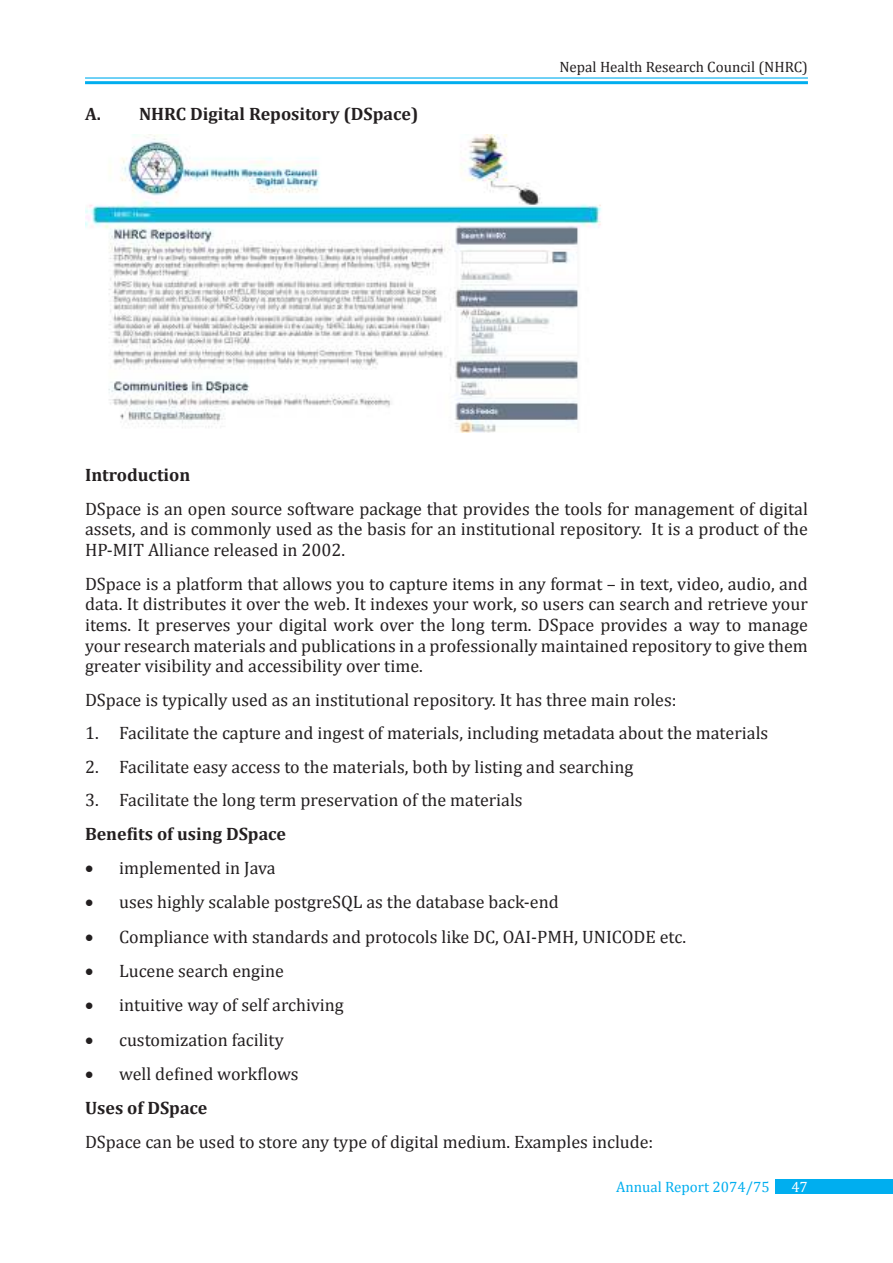
<style>
.page{position:relative;width:893px;height:1263px;background:#fff}
.page>*{position:absolute;margin:0;border:0;box-sizing:border-box;transform-origin:0 0}
.t1{font:18px/20.7px "Cambria";color:#231f20;text-align:justify}
.t2{font:700 18px "Cambria";color:#231f20}
.t3{font:15px "Cambria";color:#231f20}
.t4{font:15px "Cambria";color:#00aeef}
.t5{font:15px "Cambria";color:#fff}
.s1{font-weight:700}
</style>
<div class="page">
<hr style="left:85px;top:81px;width:723px;height:3px;background:#00aeef">
<hr style="left:85px;top:77px;width:723px;height:2px;background:#00aeef">
<div style="left:775px;top:1179px;width:118px;height:15px;background:#00aeef"></div>
<img style="left:85px;top:135px;width:517px;height:298px">
<p class="t2" style="left:85px;top:107px;width:335px">A. NHRC Digital Repository (DSpace)</p>
<p class="t3" style="left:559px;top:61px;width:250px">Nepal Health Research Council (NHRC)</p>
<p class="t2" style="left:85px;top:468px;width:107px">Introduction</p>
<p class="t1" style="left:85px;top:498px;width:724px">DSpace is an open source software package that provides the tools for management of digital assets, and is commonly used as the basis for an institutional repository. It is a product of the HP-MIT Alliance released in 2002.</p>
<p class="t1" style="left:85px;top:573px;width:724px">DSpace is a platform that allows you to capture items in any format – in text, video, audio, and data. It distributes it over the web. It indexes your work, so users can search and retrieve your items. It preserves your digital work over the long term. DSpace provides a way to manage your research materials and publications in a professionally maintained repository to give them greater visibility and accessibility over time.</p>
<p class="t1" style="left:85px;top:689px;width:593px">DSpace is typically used as an institutional repository. It has three main roles:</p>
<p class="t1" style="left:85px;top:724px;width:685px">1. Facilitate the capture and ingest of materials, including metadata about the materials</p>
<p class="t1" style="left:85px;top:756px;width:550px">2. Facilitate easy access to the materials, both by listing and searching</p>
<p class="t1" style="left:85px;top:791px;width:439px">3. Facilitate the long term preservation of the materials</p>
<p class="t2" style="left:85px;top:821px;width:203px">Benefits of using DSpace</p>
<p class="t1" style="left:85px;top:857px;width:192px">• implemented in Java</p>
<p class="t1" style="left:85px;top:894px;width:475px">• uses highly scalable postgreSQL as the database back-end</p>
<p class="t1" style="left:85px;top:926px;width:603px">• Compliance with standards and protocols like DC, OAI-PMH, UNICODE etc.</p>
<p class="t1" style="left:85px;top:962px;width:200px">• Lucene search engine</p>
<p class="t1" style="left:85px;top:997px;width:260px">• intuitive way of self archiving</p>
<p class="t1" style="left:85px;top:1031px;width:200px">• customization facility</p>
<p class="t1" style="left:85px;top:1057px;width:215px;line-height:33.5px">• well defined workflows<br><span class="s1">Uses of DSpace</span></p>
<p class="t1" style="left:85px;top:1131px;width:570px">DSpace can be used to store any type of digital medium. Examples include:</p>
<p class="t4" style="left:616px;top:1181px;width:155px">Annual Report 2074/75</p>
<p class="t5" style="left:791px;top:1177px;width:18px">47</p>
</div>
